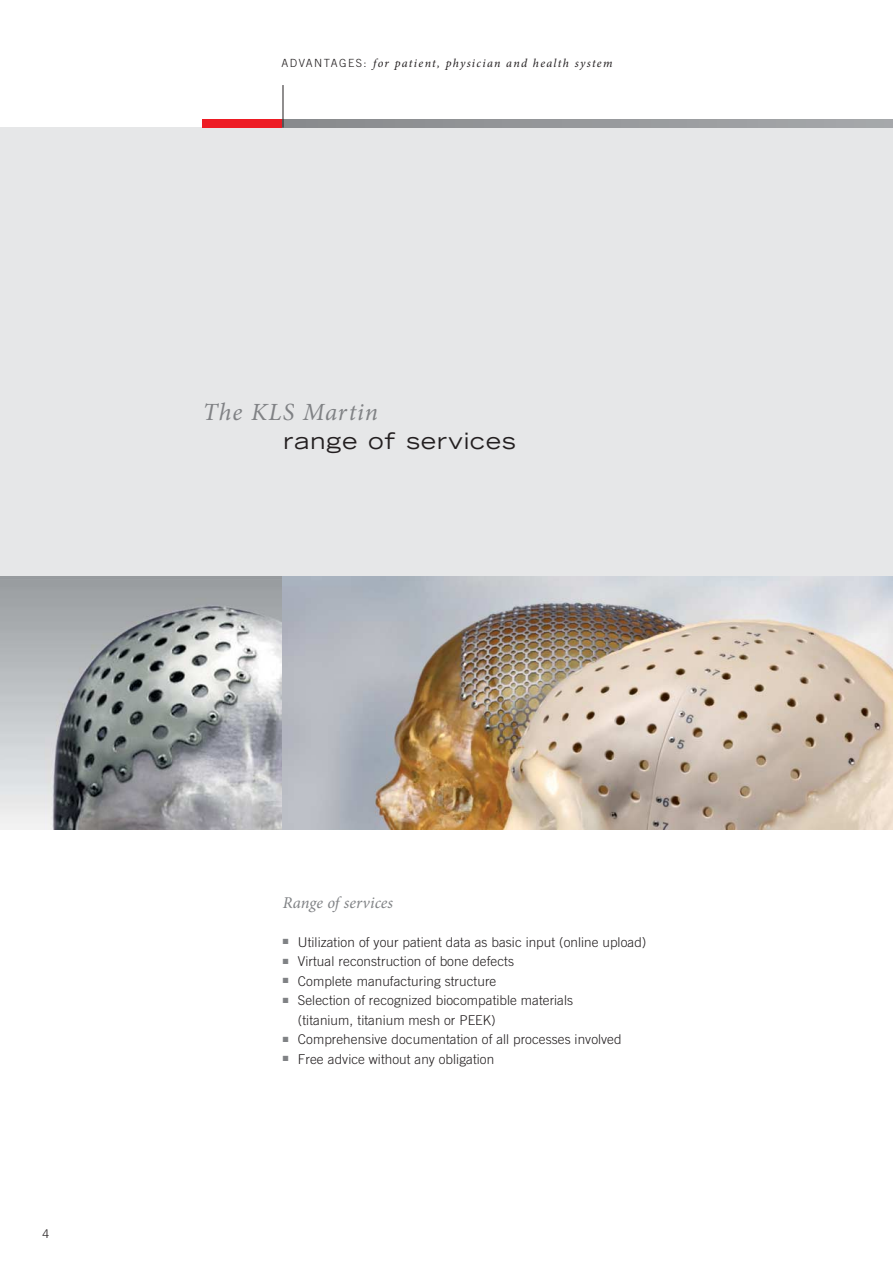
<style>
.page{position:relative;width:893px;height:1263px;background:#fff}
.page>*{position:absolute;margin:0;border:0;box-sizing:border-box;transform-origin:0 0}
.t1{font:italic 24.75px "Minion Pro";letter-spacing:.04em;color:#808285}
.t2{font:expanded 22.5px "Trade Gothic LH";letter-spacing:.045em;color:#231f20}
.t3{font:italic 16.5px "Minion Pro";letter-spacing:.005em;color:#808285}
.t4{font:300 13.5px/19.5px "Trade Gothic";letter-spacing:.005em;color:#231f20}
.t5{font:italic 12px "Minion Pro";letter-spacing:.11em;color:#231f20}
.t6{font:300 12px "Trade Gothic";color:#231f20}
.s1{font-family:"Trade Gothic";font-weight:300;font-style:normal;font-size:11.25px}
</style>
<div class="page">
<div style="left:0;top:128px;width:893px;height:448px;background:#e6e7e8"></div>
<div style="left:203px;top:119px;width:80px;height:9px;background:#ed1c24"></div>
<svg style="left:284px;top:119px;width:609px;height:9px;background:#96989b"></svg>
<hr style="left:283px;top:85px;width:1px;height:43px;background:#231f20">
<img style="left:0;top:576px;width:893px;height:254px">
<p class="t5" style="left:281px;top:59px;width:333px"><span class="s1">ADVANTAGES:</span> for patient, physician and health system</p>
<h1 class="t1" style="left:203px;top:402px;width:177px">The KLS Martin</h1>
<h2 class="t2" style="left:284px;top:433px;width:234px">range of services</h2>
<p class="t6" style="left:43px;top:1226px;width:8px">4</p>
<p class="t3" style="left:283px;top:896px;width:112px">Range of services</p>
<p class="t4" style="left:283px;top:932px;width:365px"><sup>■</sup> Utilization of your patient data as basic input (online upload)</p>
<p class="t4" style="left:283px;top:951px;width:233px"><sup>■</sup> Virtual reconstruction of bone defects</p>
<p class="t4" style="left:283px;top:971px;width:215px"><sup>■</sup> Complete manufacturing structure</p>
<p class="t4" style="left:298px;top:990px;width:277px;text-indent:-15px"><sup>■</sup> Selection of recognized biocompatible materials (titanium, titanium mesh or PEEK)</p>
<p class="t4" style="left:283px;top:1029px;width:340px"><sup>■</sup> Comprehensive documentation of all processes involved</p>
<p class="t4" style="left:283px;top:1049px;width:213px"><sup>■</sup> Free advice without any obligation</p>
</div>
